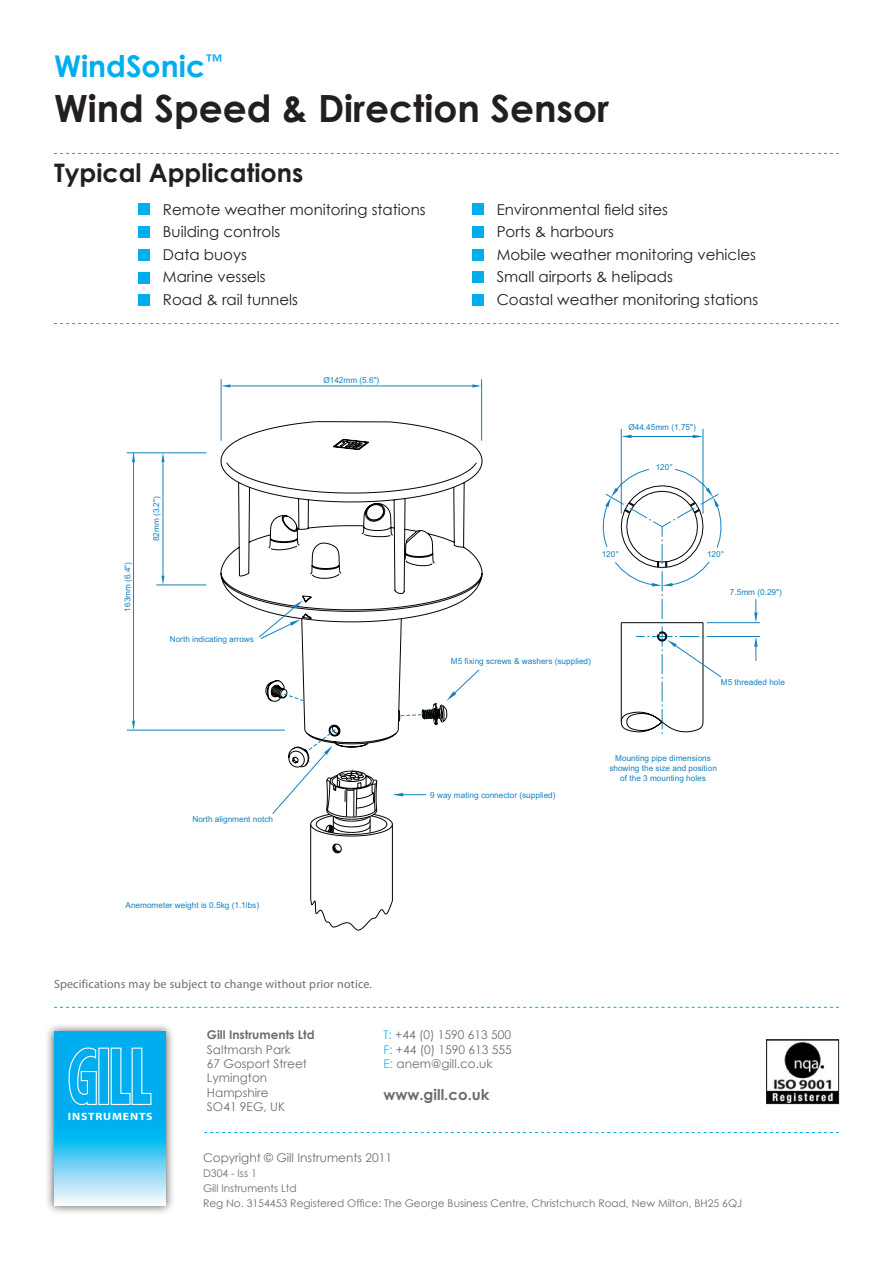
<style>
.page{position:relative;width:893px;height:1263px;background:#fff}
.page>*{position:absolute;margin:0;border:0;box-sizing:border-box;transform-origin:0 0}
.t1{font:700 37.5px "Century Gothic";color:#231f20}
.t2{font:700 30px "Century Gothic";color:#00aeef}
.t3{font:700 25.5px "Century Gothic";color:#231f20}
.t4{font:15px "Century Gothic";color:#231f20}
.t5{font:700 15px "Century Gothic";color:#6c6d70}
.t6{font:12px "Century Gothic";color:#6c6d70}
.t7{font:12px "Myriad Pro";letter-spacing:.015em;color:#6c6d70}
.t8{font:700 12px "Century Gothic";color:#6c6d70}
.t9{font:700 10.65px "Myriad Pro";letter-spacing:.07em;color:#fff;scale:1.11 1}
.t10{font:10.5px "Century Gothic";color:#6c6d70}
.t11{font:8.25px/9.9px "Arial";color:#1481bf;text-align:center}
.s1{color:#15c0f2}
</style>
<div class="page">
<div style="left:45px;top:1022px;width:130px;height:193px;background:#231f20;opacity:.77"></div>
<svg style="left:54px;top:1032px;width:112px;height:174px;background:#46c5f3"></svg>
<svg style="left:68px;top:1046px;width:84px;height:60px;background:#25b9f1"></svg>
<img style="left:768px;top:1042px;width:69px;height:60px">
<div style="left:766px;top:1040px;width:73px;height:64px;border:1px solid #231f20"></div>
<svg style="left:54px;top:323px;width:785px;height:1px"></svg>
<svg style="left:54px;top:153px;width:785px;height:1px"></svg>
<svg style="left:54px;top:1007px;width:785px;height:1px"></svg>
<svg style="left:204px;top:1132px;width:635px;height:1px"></svg>
<div style="left:138px;top:204px;width:11px;height:11px;background:#00aeef"></div>
<div style="left:472px;top:204px;width:12px;height:11px;background:#00aeef"></div>
<div style="left:138px;top:249px;width:11px;height:11px;background:#00aeef"></div>
<div style="left:138px;top:272px;width:11px;height:11px;background:#00aeef"></div>
<div style="left:138px;top:294px;width:11px;height:11px;background:#00aeef"></div>
<div style="left:138px;top:226px;width:11px;height:12px;background:#00aeef"></div>
<div style="left:472px;top:226px;width:12px;height:12px;background:#00aeef"></div>
<div style="left:472px;top:271px;width:12px;height:12px;background:#00aeef"></div>
<div style="left:472px;top:249px;width:12px;height:11px;background:#00aeef"></div>
<div style="left:472px;top:294px;width:12px;height:11px;background:#00aeef"></div>
<svg style="left:220px;top:421px;width:263px;height:309px"></svg>
<svg style="left:265px;top:508px;width:182px;height:222px"></svg>
<svg style="left:292px;top:421px;width:101px;height:510px"></svg>
<svg style="left:268px;top:531px;width:167px;height:322px"></svg>
<hr style="left:221px;top:379px;width:1px;height:62px;background:#1481bf">
<hr style="left:481px;top:379px;width:1px;height:62px;background:#1481bf">
<hr style="left:230px;top:386px;width:242px;height:1px;background:#1481bf">
<svg style="left:221px;top:384px;width:9px;height:3px"></svg>
<svg style="left:472px;top:384px;width:10px;height:3px"></svg>
<hr style="left:707px;top:636px;width:53px;height:1px;background:#1481bf">
<hr style="left:707px;top:622px;width:53px;height:1px;background:#1481bf">
<hr style="left:133px;top:453px;width:1px;height:268px;background:#1481bf">
<hr style="left:127px;top:730px;width:158px;height:1px;background:#1481bf">
<svg style="left:132px;top:721px;width:3px;height:9px"></svg>
<hr style="left:156px;top:585px;width:50px;height:1px;background:#1481bf">
<hr style="left:127px;top:453px;width:79px;height:1px;background:#1481bf">
<hr style="left:163px;top:462px;width:1px;height:114px;background:#1481bf">
<svg style="left:161px;top:576px;width:4px;height:9px"></svg>
<svg style="left:161px;top:453px;width:4px;height:9px"></svg>
<svg style="left:132px;top:453px;width:3px;height:9px"></svg>
<svg style="left:603px;top:428px;width:155px;height:306px"></svg>
<svg style="left:258px;top:600px;width:45px;height:39px"></svg>
<svg style="left:447px;top:669px;width:33px;height:32px"></svg>
<svg style="left:272px;top:693px;width:154px;height:140px"></svg>
<p class="t2" style="left:54px;top:43px;width:170px">WindSonic<sup>™</sup></p>
<p class="t1" style="left:54px;top:79px;width:556px">Wind Speed &amp; Direction Sensor</p>
<p class="t3" style="left:54px;top:153px;width:251px">Typical Applications</p>
<p class="t4" style="left:163px;top:199px;width:264px">Remote weather monitoring stations</p>
<p class="t4" style="left:163px;top:221px;width:119px">Building controls</p>
<p class="t4" style="left:163px;top:244px;width:85px">Data buoys</p>
<p class="t4" style="left:163px;top:266px;width:104px">Marine vessels</p>
<p class="t4" style="left:163px;top:289px;width:137px">Road &amp; rail tunnels</p>
<p class="t4" style="left:497px;top:199px;width:173px">Environmental field sites</p>
<p class="t4" style="left:497px;top:221px;width:119px">Ports &amp; harbours</p>
<p class="t4" style="left:497px;top:244px;width:261px">Mobile weather monitoring vehicles</p>
<p class="t4" style="left:497px;top:266px;width:178px">Small airports &amp; helipads</p>
<p class="t4" style="left:497px;top:289px;width:263px">Coastal weather monitoring stations</p>
<p class="t11" style="left:123px;top:612px;width:51px;rotate:-90deg">163mm (6.4ʺ)</p>
<p class="t11" style="left:152px;top:541px;width:47px;rotate:-90deg">82mm (3.2ʺ)</p>
<p class="t11" style="left:170px;top:634px;width:86px">North indicating arrows</p>
<p class="t11" style="left:323px;top:375px;width:58px">Ø142mm (5.6ʺ)</p>
<p class="t11" style="left:628px;top:423px;width:69px">Ø44.45mm (1.75ʺ)</p>
<p class="t11" style="left:656px;top:462px;width:19px">120°</p>
<p class="t11" style="left:602px;top:549px;width:19px">120°</p>
<p class="t11" style="left:707px;top:549px;width:19px">120°</p>
<p class="t11" style="left:730px;top:587px;width:53px">7.5mm (0.29ʺ)</p>
<p class="t11" style="left:451px;top:656px;width:142px">M5 fixing screws &amp; washers (supplied)</p>
<p class="t11" style="left:721px;top:677px;width:66px">M5 threaded hole</p>
<p class="t11" style="left:609px;top:754px;width:109px">Mounting pipe dimensions showing the size and position of the 3 mounting holes</p>
<p class="t11" style="left:192px;top:814px;width:82px">North alignment notch</p>
<p class="t11" style="left:430px;top:790px;width:127px">9 way mating connector (supplied)</p>
<p class="t11" style="left:126px;top:900px;width:135px">Anemometer weight is 0.5kg (1.1lbs)</p>
<p class="t7" style="left:54px;top:977px;width:320px">Specifications may be subject to change without prior notice.</p>
<p class="t9" style="left:68px;top:1109px;width:78px">INSTRUMENTS</p>
<p class="t8" style="left:207px;top:1026px;width:109px">Gill Instruments Ltd</p>
<p class="t6" style="left:207px;top:1041px;width:85px">Saltmarsh Park</p>
<p class="t6" style="left:207px;top:1055px;width:101px">67 Gosport Street</p>
<p class="t6" style="left:207px;top:1069px;width:62px">Lymington</p>
<p class="t6" style="left:207px;top:1084px;width:63px">Hampshire</p>
<p class="t6" style="left:207px;top:1098px;width:80px">SO41 9EG, UK</p>
<p class="t6" style="left:383px;top:1026px;width:129px"><span class="s1">T:</span> +44 (0) 1590 613 500</p>
<p class="t6" style="left:383px;top:1041px;width:130px"><span class="s1">F:</span> +44 (0) 1590 613 555</p>
<p class="t6" style="left:383px;top:1055px;width:110px"><span class="s1">E:</span> anem@gill.co.uk</p>
<p class="t5" style="left:383px;top:1083px;width:108px">www.gill.co.uk</p>
<p class="t6" style="left:203px;top:1149px;width:190px">Copyright © Gill Instruments 2011</p>
<p class="t10" style="left:203px;top:1166px;width:55px">D304 - Iss 1</p>
<p class="t10" style="left:203px;top:1181px;width:95px">Gill Instruments Ltd</p>
<p class="t10" style="left:203px;top:1196px;width:541px">Reg No. 3154453 Registered Office: The George Business Centre, Christchurch Road, New Milton, BH25 6QJ</p>
</div>
